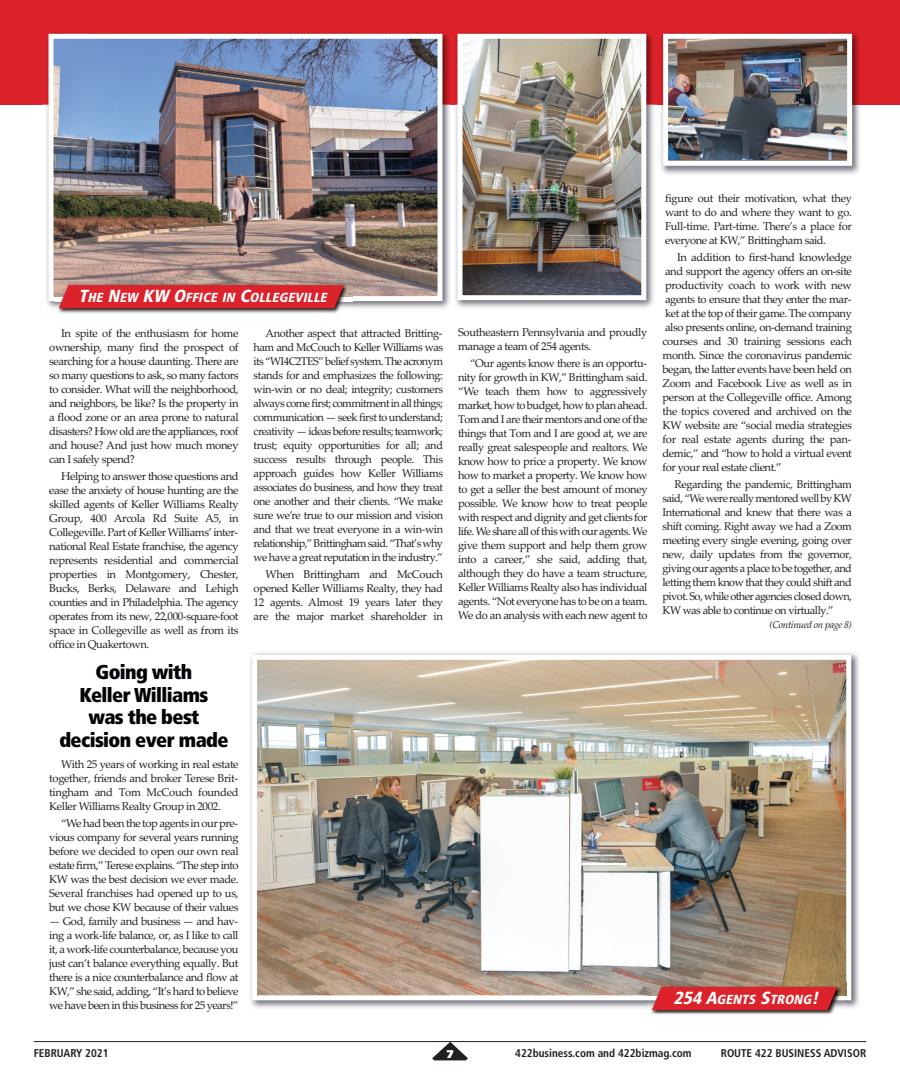
<style>
.page{position:relative;width:900px;height:1092px;background:#fff}
.page>*{position:absolute;margin:0;border:0;box-sizing:border-box;transform-origin:0 0}
.t1{font:900 condensed 20px/22.5px "Frutiger";letter-spacing:-.03em;color:#020105;text-align:center}
.t2{font:italic 900 condensed 13.12px "Frutiger";color:#fff}
.t3{font:11.25px/14px "Palatino Linotype";letter-spacing:-.04em;color:#231f20;text-align:justify}
.t4{font:700 condensed 11.25px "Frutiger";color:#231f20}
.t5{font:900 11.25px "Frutiger";color:#fff}
.t6{font:italic 10px "Palatino Linotype";letter-spacing:-.04em;color:#231f20}
.s1{font-size:17.5px}
</style>
<div class="page">
<div style="left:0;top:0;width:900px;height:104px;background:#dc222a"></div>
<hr style="left:34px;top:1041px;width:832px;height:1px;background:#231f20">
<svg style="left:432px;top:1041px;width:36px;height:19px"></svg>
<img style="left:42px;top:32px;width:615px;height:277px">
<img style="left:464px;top:40px;width:176px;height:254px">
<div style="left:458px;top:34px;width:188px;height:266px;border:5px solid #fff"></div>
<img style="left:250px;top:652px;width:609px;height:356px">
<img style="left:258px;top:660px;width:587px;height:334px">
<div style="left:252px;top:654px;width:599px;height:346px;border:5px solid #fff"></div>
<img style="left:451px;top:32px;width:4px;height:277px">
<img style="left:54px;top:40px;width:382px;height:255px">
<div style="left:48px;top:34px;width:394px;height:267px;border:5px solid #fff"></div>
<img style="left:54px;top:281px;width:299px;height:32px">
<svg style="left:59px;top:285px;width:285px;height:23px;background:#d9262d"></svg>
<img style="left:647px;top:982px;width:199px;height:33px">
<svg style="left:846px;top:982px;width:1px;height:13px"></svg>
<svg style="left:652px;top:986px;width:185px;height:23px;background:#d52a30"></svg>
<img style="left:657px;top:32px;width:208px;height:143px">
<img style="left:669px;top:40px;width:177px;height:119px">
<div style="left:663px;top:34px;width:189px;height:132px;border:5px solid #fff"></div>
<p class="t2" style="left:79px;top:292px;width:252px"><span class="s1">T</span>HE <span class="s1">N</span>EW <span class="s1">KW O</span>FFICE IN <span class="s1">C</span>OLLEGEVILLE</p>
<p class="t3" style="left:49px;top:326px;width:191px;text-indent:12px">In spite of the enthusiasm for home ownership, many find the prospect of searching for a house daunting. There are so many questions to ask, so many factors to consider. What will the neighborhood, and neighbors, be like? Is the property in a flood zone or an area prone to natural disasters? How old are the appliances, roof and house? And just how much money can I safely spend?</p>
<p class="t3" style="left:49px;top:469px;width:191px;text-indent:12px">Helping to answer those questions and ease the anxiety of house hunting are the skilled agents of Keller Williams Realty group, 400 Arcola Rd Suite A5, in Collegeville. Part of Keller Williams’ inter&shy;national Real Estate franchise, the agency represents residential and commercial properties in Montgomery, Chester, Bucks, Berks, Delaware and Lehigh counties and in Philadelphia. The agency operates from its new, 22,000-square-foot space in Collegeville as well as from its office in Quakertown.</p>
<h1 class="t1" style="left:59px;top:662px;width:171px">Going with<br>Keller Williams was the best decision ever made</h1>
<p class="t3" style="left:49px;top:756px;width:191px;text-indent:12px">With 25 years of working in real estate together, friends and broker Terese Brit&shy;tingham and Tom McCouch founded Keller Williams Realty group in 2002.</p>
<p class="t3" style="left:49px;top:815px;width:191px;text-indent:12px">“We had been the top agents in our pre&shy;vious company for several years running before we decided to open our own real estate firm,” Terese explains. “The step into KW was the best decision we ever made.<br>Several franchises had opened up to us, but we chose KW because of their values</p>
<p class="t3" style="left:49px;top:913px;width:191px">— god, family and business — and hav&shy;ing a work-life balance, or, as I like to call it, a work-life counterbalance, because you just can’t balance everything equally. But there is a nice counterbalance and flow at KW,” she said, adding, “It’s hard to believe we have been in this business for 25 years!”</p>
<p class="t3" style="left:254px;top:326px;width:191px;text-indent:12px">Another aspect that attracted Britting&shy;ham and McCouch to Keller Williams was its “WI4C2TES” belief system. The acronym stands for and emphasizes the following: win-win or no deal; integrity; customers always come first; commitment in all things; communication — seek first to understand; creativity — ideas before results; teamwork; trust; equity opportunities for all; and success results through people. This approach guides how Keller Williams associates do business, and how they treat one another and their clients. “We make sure we’re true to our mission and vision and that we treat everyone in a win-win relationship,” Brittingham said. “That’s why we have a great reputation in the industry.”</p>
<p class="t3" style="left:254px;top:567px;width:191px;text-indent:12px">When Brittingham and McCouch opened Keller Williams Realty, they had 12 agents. Almost 19 years later they are the major market shareholder in</p>
<p class="t3" style="left:458px;top:325px;width:191px">Southeastern Pennsylvania and proudly manage a team of 254 agents.</p>
<p class="t3" style="left:458px;top:356px;width:191px;text-indent:12px">“Our agents know there is an opportu&shy;nity for growth in KW,” Brittingham said. “We teach them how to aggressively market, how to budget, how to plan ahead.<br>Tom and I are their mentors and one of the things that Tom and I are good at, we are really great salespeople and realtors. We know how to price a property. We know how to market a property. We know how to get a seller the best amount of money possible. We know how to treat people with respect and dignity and get clients for life. We share all of this with our agents. We give them support and help them grow into a career,” she said, adding that, although they do have a team structure, Keller Williams Realty also has individual agents. “not everyone has to be on a team.<br>We do an analysis with each new agent to</p>
<p class="t3" style="left:665px;top:191px;width:188px">figure out their motivation, what they want to do and where they want to go.<br>Full-time. Part-time. There’s a place for everyone at KW,” Brittingham said.</p>
<p class="t3" style="left:663px;top:250px;width:191px;text-indent:15px">In addition to first-hand knowledge and support the agency offers an on-site productivity coach to work with new agents to ensure that they enter the mar&shy;ket at the top of their game. The company also presents online, on-demand training courses and 30 training sessions each month. Since the coronavirus pandemic began, the latter events have been held on Zoom and Facebook Live as well as in person at the Collegeville office. Among the topics covered and archived on the KW website are “social media strategies for real estate agents during the pan&shy;demic,” and “how to hold a virtual event for your real estate client.”</p>
<p class="t3" style="left:663px;top:477px;width:191px;text-indent:12px">Regarding the pandemic, Brittingham said, “We were really mentored well by KW International and knew that there was a shift coming. Right away we had a Zoom meeting every single evening, going over new, daily updates from the governor, giving our agents a place to be together, and letting them know that they could shift and pivot. So, while other agencies closed down, KW was able to continue on virtually.”</p>
<p class="t6" style="left:770px;top:618px;width:84px">(Continued on page 8)</p>
<p class="t2" style="left:673px;top:993px;width:150px"><span class="s1">254 A</span>GENTS <span class="s1">S</span>TRONG<span class="s1">!</span></p>
<p class="t4" style="left:34px;top:1048px;width:76px">FEBRUARY 2021</p>
<p class="t5" style="left:447px;top:1049px;width:8px">7</p>
<p class="t4" style="left:515px;top:1048px;width:178px">422business.com and 422bizmag.com</p>
<p class="t4" style="left:721px;top:1048px;width:147px">ROUTE 422 BUSINESS ADVISOR</p>
</div>
